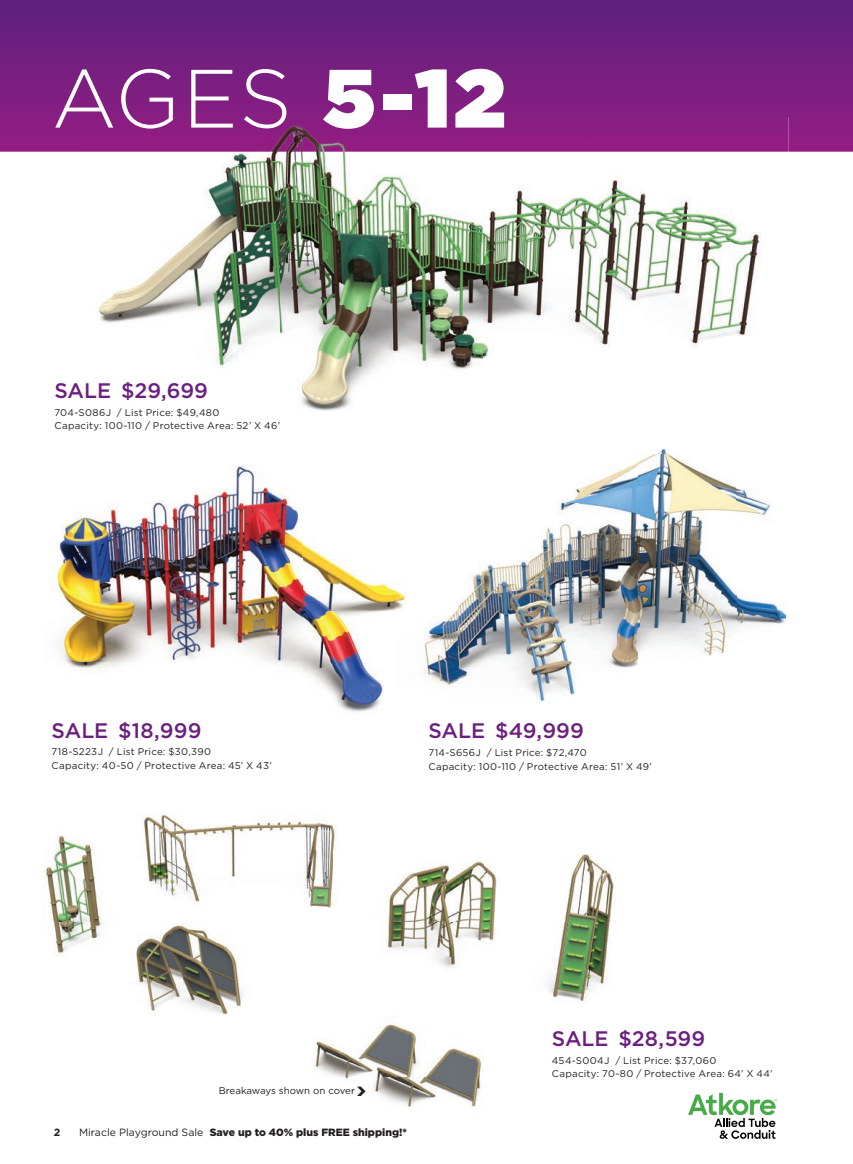
<style>
.page{position:relative;width:853px;height:1164px;background:#fff}
.page>*{position:absolute;margin:0;border:0;box-sizing:border-box;transform-origin:0 0}
.t1{font:300 82.5px "Gotham";color:#fff}
.t2{font:500 21px "Gotham";color:#6b1f7e}
.t3{font:900 10.5px "Gotham";color:#231f20}
.t4{font:700 10.5px "Gotham";color:#231f20}
.t5{font:9.75px/13.5px "Gotham";letter-spacing:.025em;color:#231f20}
.t6{font:9.75px "Gotham";letter-spacing:-.02em;color:#231f20}
.s1{font-weight:900}
.s2{font-family:"Spy Agency";font-weight:700;font-size:15px}
.s3{font-weight:400}
</style>
<div class="page">
<svg style="left:0;top:0;width:852px;height:152px;background:#731f7f"></svg>
<img style="left:97px;top:152px;width:590px;height:201px">
<img style="left:687px;top:198px;width:74px;height:149px">
<img style="left:216px;top:353px;width:267px;height:58px">
<img style="left:78px;top:117px;width:710px;height:35px">
<img style="left:78px;top:117px;width:208px;height:12px">
<img style="left:323px;top:117px;width:181px;height:12px">
<img style="left:44px;top:814px;width:571px;height:294px">
<img style="left:57px;top:466px;width:245px;height:204px">
<img style="left:302px;top:543px;width:93px;height:68px">
<img style="left:302px;top:611px;width:81px;height:102px">
<img style="left:559px;top:462px;width:79px;height:42px">
<img style="left:638px;top:454px;width:147px;height:202px">
<img style="left:458px;top:504px;width:181px;height:198px">
<img style="left:395px;top:590px;width:63px;height:99px">
<svg style="left:688px;top:1093px;width:88px;height:46px"></svg>
<h1 class="t1" style="left:52px;top:46px;width:455px">AGES <span class="s1">5-12</span></h1>
<h2 class="t2" style="left:54px;top:377px;width:155px">SALE $29,699</h2>
<p class="t5" style="left:54px;top:405px;width:227px">704-S086J / List Price: $49,480<br>Capacity: 100-110 / Protective Area: 52’ X 46’</p>
<h2 class="t2" style="left:52px;top:716px;width:151px">SALE $18,999</h2>
<p class="t5" style="left:52px;top:745px;width:221px">718-S223J / List Price: $30,390<br>Capacity: 40-50 / Protective Area: 45’ X 43’</p>
<h2 class="t2" style="left:428px;top:717px;width:157px">SALE $49,999</h2>
<p class="t5" style="left:428px;top:745px;width:225px">714-S656J / List Price: $72,470<br>Capacity: 100-110 / Protective Area: 51’ X 49’</p>
<p class="t6" style="left:219px;top:1084px;width:148px">Breakaways shown on cover <span class="s2">&gt;</span></p>
<p class="t4" style="left:54px;top:1125px;width:8px">2</p>
<p class="t3" style="left:79px;top:1125px;width:329px"><span class="s3">Miracle Playground Sale</span> Save up to 40% plus FREE shipping!*</p>
<h2 class="t2" style="left:552px;top:1024px;width:155px">SALE $28,599</h2>
<p class="t5" style="left:552px;top:1053px;width:222px">454-S004J / List Price: $37,060<br>Capacity: 70-80 / Protective Area: 64’ X 44’</p>
</div>
